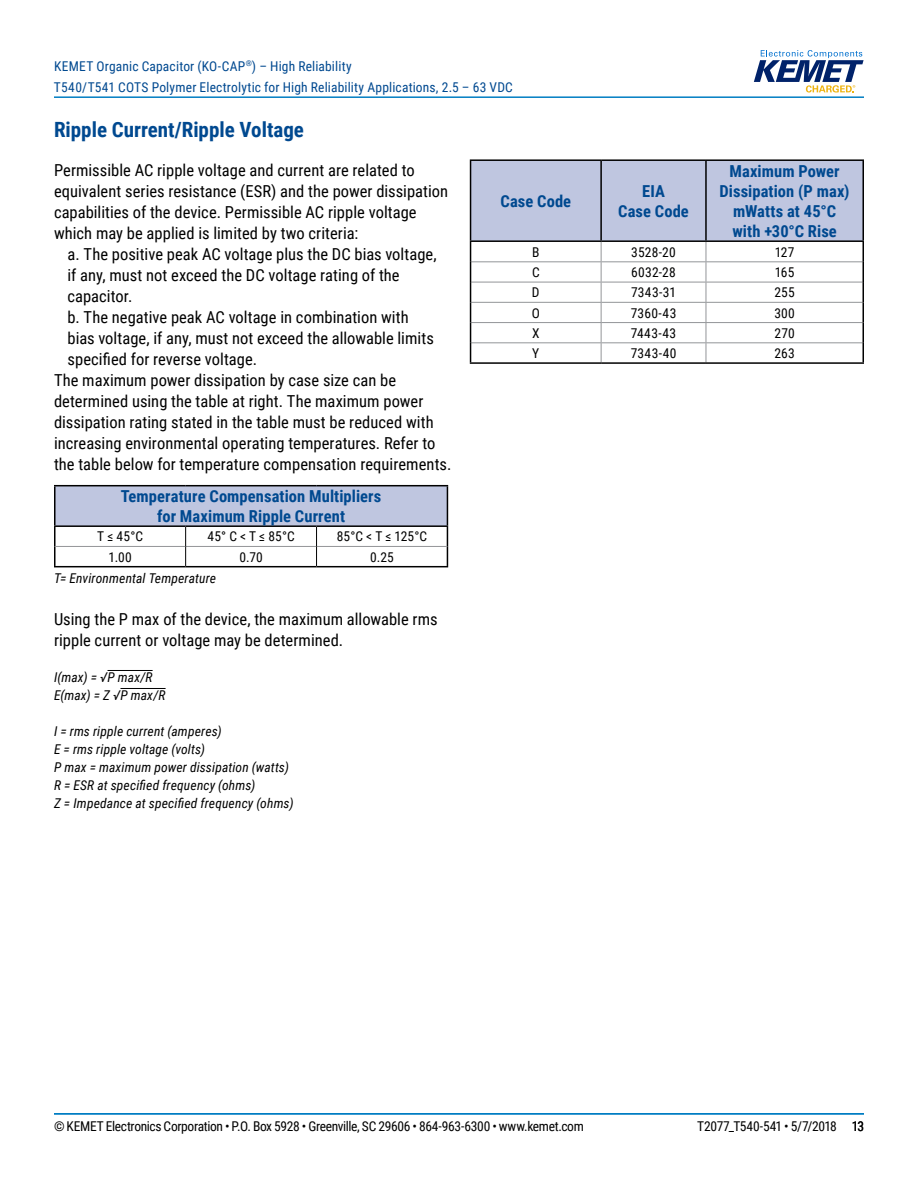
<style>
.page{position:relative;width:918px;height:1188px;background:#fff}
.page>*{position:absolute;margin:0;border:0;box-sizing:border-box;transform-origin:0 0}
.t1{font:700 21px "Roboto Condensed";color:#004990}
.t2{font:16.5px/21px "Roboto Condensed";color:#000}
.t3{font:700 16.5px/19.8px "Roboto Condensed";letter-spacing:.005em;color:#004990;text-align:center}
.t4{font:13.5px "Roboto Condensed";letter-spacing:-.02em;color:#000}
.t5{font:italic 13.5px/18px "Roboto Condensed";letter-spacing:.01em;color:#000}
.t6{font:13.5px/21px "Roboto Condensed";letter-spacing:.015em;color:#004990}
</style>
<div class="page">
<hr style="left:54px;top:1113px;width:810px;height:2px;background:#007dc3">
<hr style="left:54px;top:96px;width:810px;height:2px;background:#007dc3">
<svg style="left:754px;top:50px;width:110px;height:43px"></svg>
<hr style="left:108px;top:670px;width:45px;height:1px;background:#000">
<hr style="left:120px;top:688px;width:46px;height:1px;background:#000">
<div style="left:55px;top:486px;width:392px;height:40px;background:#bfc6e0"></div>
<hr style="left:54px;top:525px;width:132px;height:2px;background:#000">
<svg style="left:54px;top:527px;width:2px;height:19px"></svg>
<hr style="left:186px;top:525px;width:131px;height:2px;background:#000">
<hr style="left:317px;top:525px;width:131px;height:2px;background:#000">
<hr style="left:54px;top:546px;width:2px;height:20px;background:#000">
<svg style="left:447px;top:527px;width:1px;height:39px"></svg>
<hr style="left:54px;top:566px;width:132px;height:1px;background:#000">
<hr style="left:186px;top:566px;width:131px;height:1px;background:#000">
<hr style="left:317px;top:566px;width:131px;height:1px;background:#000">
<hr style="left:56px;top:546px;width:129px;height:1px;background:#939598">
<hr style="left:186px;top:546px;width:130px;height:1px;background:#939598">
<hr style="left:317px;top:546px;width:130px;height:1px;background:#939598">
<hr style="left:54px;top:485px;width:132px;height:1px;background:#000">
<hr style="left:54px;top:486px;width:2px;height:39px;background:#000">
<hr style="left:186px;top:485px;width:131px;height:1px;background:#000">
<hr style="left:317px;top:485px;width:131px;height:1px;background:#000">
<hr style="left:447px;top:486px;width:1px;height:39px;background:#000">
<svg style="left:185px;top:527px;width:1px;height:39px"></svg>
<svg style="left:316px;top:527px;width:1px;height:39px"></svg>
<hr style="left:470px;top:159px;width:131px;height:2px;background:#000">
<hr style="left:601px;top:159px;width:105px;height:2px;background:#000">
<hr style="left:706px;top:159px;width:158px;height:2px;background:#000">
<svg style="left:470px;top:160px;width:394px;height:202px"></svg>
<hr style="left:470px;top:362px;width:131px;height:2px;background:#000">
<hr style="left:601px;top:362px;width:105px;height:2px;background:#000">
<hr style="left:706px;top:362px;width:158px;height:2px;background:#000">
<p class="t6" style="left:54px;top:55px;width:460px">KEMET Organic Capacitor (KO-CAP<sup>®</sup>) – High Reliability<br>T540/T541 COTS Polymer Electrolytic for High Reliability Applications, 2.5 – 63 VDC</p>
<p class="t1" style="left:54px;top:115px;width:251px">Ripple Current/Ripple Voltage</p>
<p class="t2" style="left:54px;top:159px;width:396px">Permissible AC ripple voltage and current are related to equivalent series resistance (ESR) and the power dissipation capabilities of the device. Permissible AC ripple voltage which may be applied is limited by two criteria:</p>
<p class="t2" style="left:67px;top:243px;width:371px">a. The positive peak AC voltage plus the DC bias voltage,</p>
<p class="t2" style="left:67px;top:264px;width:334px">if any, must not exceed the DC voltage rating of the</p>
<p class="t2" style="left:67px;top:285px;width:67px">capacitor.</p>
<p class="t2" style="left:67px;top:306px;width:343px">b. The negative peak AC voltage in combination with</p>
<p class="t2" style="left:67px;top:327px;width:368px">bias voltage, if any, must not exceed the allowable limits</p>
<p class="t2" style="left:67px;top:348px;width:191px">specified for reverse voltage.</p>
<p class="t2" style="left:54px;top:369px;width:344px">The maximum power dissipation by case size can be</p>
<p class="t2" style="left:54px;top:390px;width:371px">determined using the table at right. The maximum power</p>
<p class="t2" style="left:54px;top:411px;width:381px">dissipation rating stated in the table must be reduced with</p>
<p class="t2" style="left:54px;top:432px;width:383px">increasing environmental operating temperatures. Refer to</p>
<p class="t2" style="left:54px;top:453px;width:399px">the table below for temperature compensation requirements.</p>
<p class="t3" style="left:121px;top:486px;width:262px">Temperature Compensation Multipliers for Maximum Ripple Current</p>
<p class="t4" style="left:97px;top:527px;width:47px">T ≤ 45°C</p>
<p class="t4" style="left:207px;top:527px;width:89px">45°C&lt;T≤85°C</p>
<p class="t4" style="left:337px;top:527px;width:92px">85°C &lt; T ≤ 125°C</p>
<p class="t4" style="left:109px;top:547px;width:25px">1.00</p>
<p class="t4" style="left:239px;top:547px;width:25px">0.70</p>
<p class="t4" style="left:370px;top:547px;width:25px">0.25</p>
<p class="t5" style="left:54px;top:569px;width:164px">T= Environmental Temperature</p>
<p class="t2" style="left:54px;top:609px;width:385px">Using the P max of the device, the maximum allowable rms ripple current or voltage may be determined.</p>
<p class="t5" style="left:54px;top:668px;width:113px">I(max) = √P max/R<br>E(max) = Z √P max/R</p>
<p class="t5" style="left:54px;top:722px;width:241px">I = rms ripple current (amperes)<br>E = rms ripple voltage (volts)<br>P max = maximum power dissipation (watts)<br>R = ESR at specified frequency (ohms)<br>Z = Impedance at specified frequency (ohms)</p>
<p class="t3" style="left:720px;top:161px;width:132px">Maximum Power<br>Dissipation (P max) mWatts at 45°C with +30°C Rise</p>
<p class="t3" style="left:501px;top:191px;width:72px">Case Code</p>
<p class="t3" style="left:618px;top:181px;width:72px">EIA<br>Case Code</p>
<p class="t4" style="left:532px;top:243px;width:9px">B</p>
<p class="t4" style="left:631px;top:243px;width:46px">3528-20</p>
<p class="t4" style="left:775px;top:243px;width:21px">127</p>
<p class="t4" style="left:532px;top:263px;width:9px">C</p>
<p class="t4" style="left:631px;top:263px;width:46px">6032-28</p>
<p class="t4" style="left:775px;top:263px;width:21px">165</p>
<p class="t4" style="left:532px;top:283px;width:9px">D</p>
<p class="t4" style="left:631px;top:283px;width:47px">7343-31</p>
<p class="t4" style="left:774px;top:283px;width:22px">255</p>
<p class="t4" style="left:532px;top:303px;width:10px">O</p>
<p class="t4" style="left:631px;top:303px;width:47px">7360-43</p>
<p class="t4" style="left:774px;top:303px;width:22px">300</p>
<p class="t4" style="left:532px;top:324px;width:9px">X</p>
<p class="t4" style="left:631px;top:324px;width:47px">7443-43</p>
<p class="t4" style="left:774px;top:324px;width:22px">270</p>
<p class="t4" style="left:532px;top:344px;width:9px">Y</p>
<p class="t4" style="left:631px;top:344px;width:47px">7343-40</p>
<p class="t4" style="left:774px;top:344px;width:22px">263</p>
<p class="t4" style="left:54px;top:1116px;width:531px">© KEMET Electronics Corporation • P.O. Box 5928 • Greenville, SC 29606 • 864-963-6300 • www.kemet.com</p>
<p class="t4" style="left:697px;top:1116px;width:168px">T2077_T540-541 • 5/7/2018 13</p>
</div>
